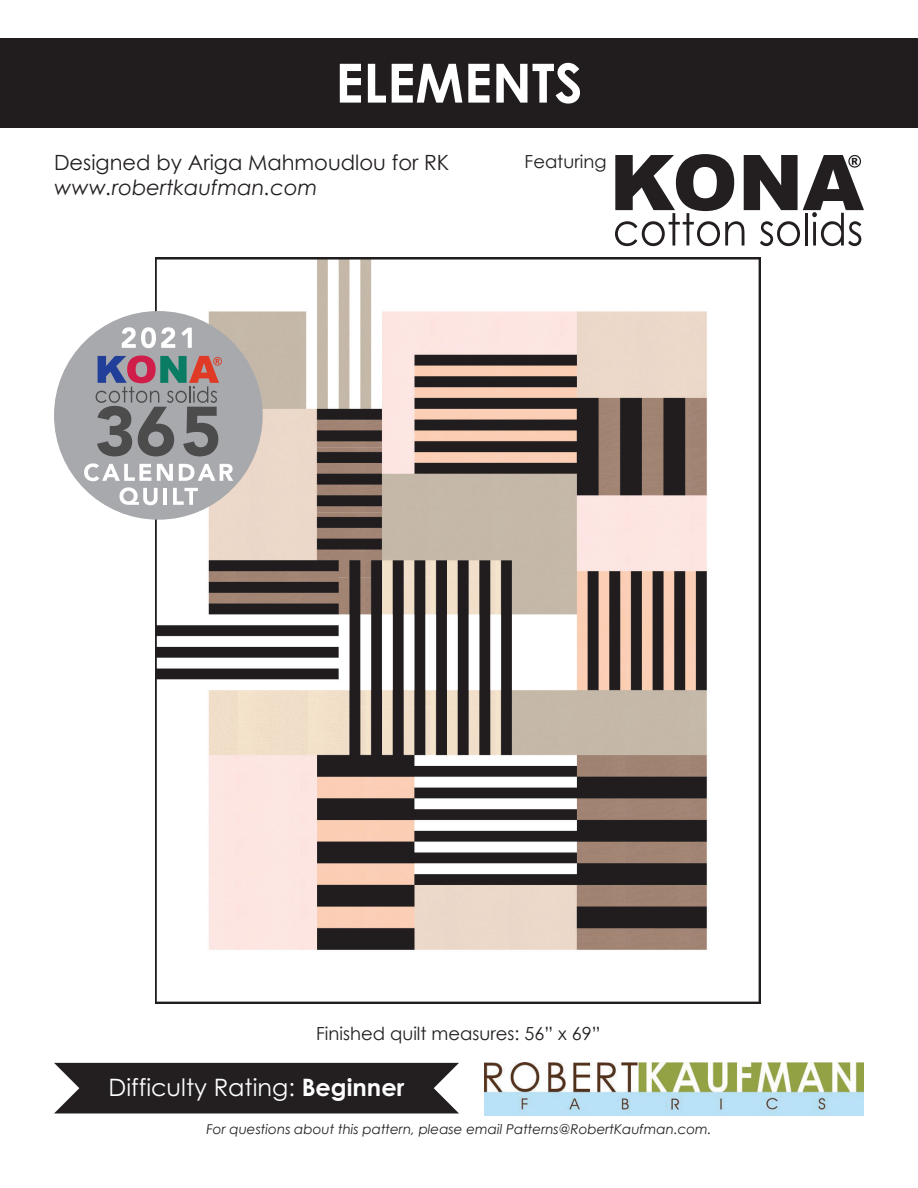
<style>
.page{position:relative;width:918px;height:1188px;background:#fff}
.page>*{position:absolute;margin:0;border:0;box-sizing:border-box;transform-origin:0 0}
.t1{font:700 67.5px "Century Gothic";color:#fff}
.t2{font:700 54px "Century Gothic";color:#fff}
.t3{font:24px "Century Gothic";color:#fff}
.t4{font:21px "Century Gothic";color:#231f20}
.t5{font:italic 21px "Century Gothic";color:#231f20}
.t6{font:18px "Century Gothic";color:#231f20}
.t7{font:italic 13.5px "Century Gothic";color:#231f20}
.s1{font-weight:700}
</style>
<div class="page">
<div style="left:54px;top:1063px;width:405px;height:50px;background:#231f20"></div>
<div style="left:0;top:38px;width:918px;height:90px;background:#211d1f"></div>
<img style="left:484px;top:1063px;width:379px;height:52px">
<svg style="left:615px;top:154px;width:249px;height:92px"></svg>
<img style="left:156px;top:257px;width:605px;height:746px">
<div style="left:54px;top:311px;width:209px;height:209px;background:#a8a9ad;border-radius:50%"></div>
<svg style="left:96px;top:355px;width:126px;height:101px"></svg>
<svg style="left:122px;top:327px;width:53px;height:21px"></svg>
<svg style="left:181px;top:328px;width:11px;height:20px"></svg>
<svg style="left:84px;top:463px;width:67px;height:18px"></svg>
<svg style="left:157px;top:464px;width:16px;height:17px"></svg>
<svg style="left:179px;top:464px;width:54px;height:17px"></svg>
<svg style="left:119px;top:487px;width:39px;height:18px"></svg>
<hr style="left:163px;top:488px;width:4px;height:17px;background:#fff">
<svg style="left:173px;top:488px;width:25px;height:17px"></svg>
<h1 class="t1" style="left:290px;top:27px;width:334px">Just Kisses</h1>
<h2 class="t2" style="left:335px;top:42px;width:249px">ELEMENTS</h2>
<h3 class="t4" style="left:54px;top:148px;width:397px">Designed by Ariga Mahmoudlou for RK</h3>
<h3 class="t5" style="left:54px;top:173px;width:265px">www.robertkaufman.com</h3>
<h3 class="t6" style="left:525px;top:148px;width:83px">Featuring</h3>
<h3 class="t6" style="left:316px;top:1021px;width:286px">Finished quilt measures: 56” x 69”</h3>
<h3 class="t3" style="left:109px;top:1070px;width:297px">Difficulty Rating: <span class="s1">Beginner</span></h3>
<p class="t7" style="left:206px;top:1120px;width:507px">For questions about this pattern, please email Patterns@RobertKaufman.com.</p>
</div>
